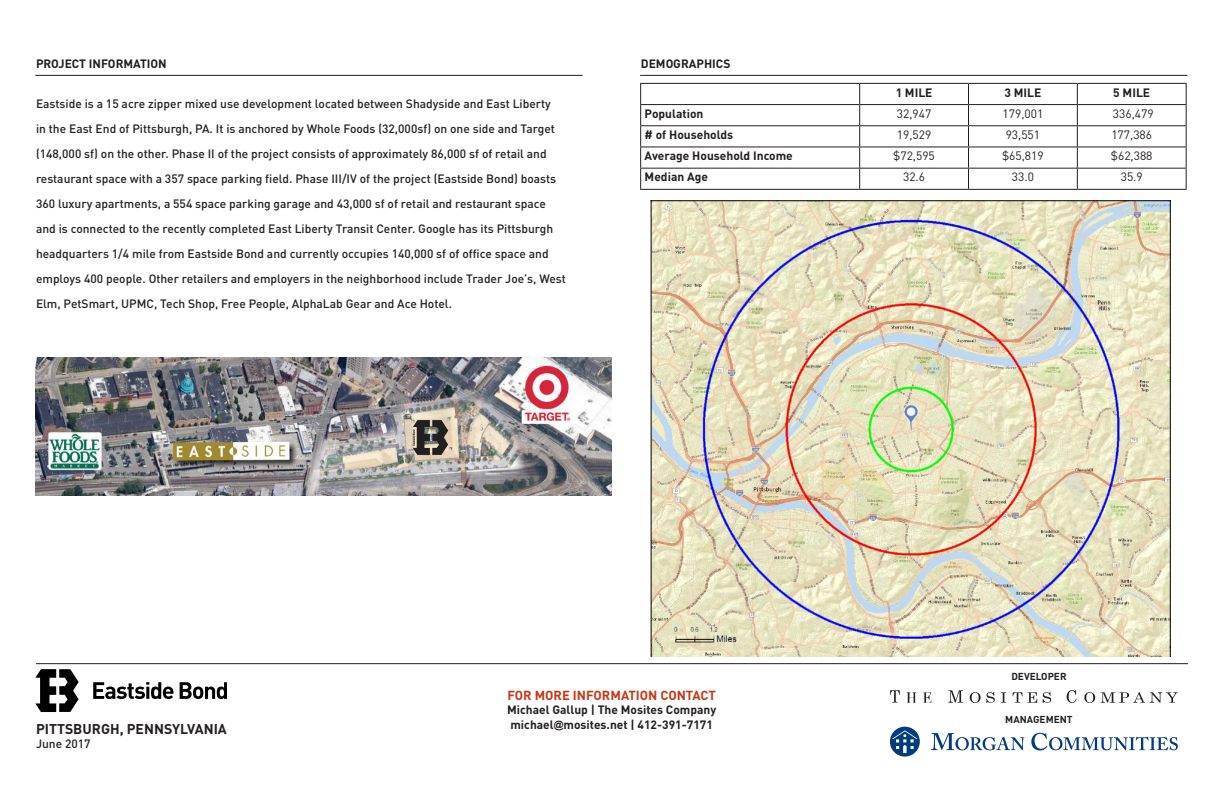
<style>
.page{position:relative;width:1224px;height:792px;background:#fff}
.page>*{position:absolute;margin:0;border:0;box-sizing:border-box;transform-origin:0 0}
.t1{font:700 14px "DINOT";color:#231f20}
.t2{font:700 13px "DINOT";color:#c43915}
.t3{font:500 12px/25px "DINOT";color:#231f20}
.t4{font:700 12px/14.4px "DINOT";color:#231f20}
.t5{font:12px "DINOT";color:#231f20}
.t6{font:700 10px "DINOT";color:#231f20}
.s1{font-family:"Arial";font-size:10px}
</style>
<div class="page">
<hr style="left:36px;top:663px;width:1152px;height:1px;background:#231f20">
<svg style="left:93px;top:682px;width:134px;height:17px"></svg>
<svg style="left:35px;top:669px;width:44px;height:43px"></svg>
<svg style="left:907px;top:692px;width:9px;height:11px"></svg>
<svg style="left:923px;top:692px;width:8px;height:11px"></svg>
<svg style="left:948px;top:690px;width:15px;height:13px"></svg>
<svg style="left:970px;top:692px;width:25px;height:11px"></svg>
<svg style="left:1001px;top:692px;width:5px;height:11px"></svg>
<svg style="left:1013px;top:692px;width:24px;height:11px"></svg>
<svg style="left:1043px;top:692px;width:8px;height:11px"></svg>
<svg style="left:1067px;top:690px;width:9px;height:13px"></svg>
<svg style="left:1084px;top:692px;width:11px;height:11px"></svg>
<svg style="left:1101px;top:692px;width:77px;height:11px"></svg>
<svg style="left:890px;top:690px;width:10px;height:13px"></svg>
<svg style="left:890px;top:727px;width:30px;height:30px"></svg>
<svg style="left:931px;top:733px;width:93px;height:17px"></svg>
<svg style="left:1031px;top:733px;width:147px;height:17px"></svg>
<hr style="left:35px;top:75px;width:548px;height:1px;background:#231f20">
<hr style="left:640px;top:75px;width:547px;height:1px;background:#231f20">
<img style="left:652px;top:201px;width:518px;height:456px">
<hr style="left:651px;top:200px;width:1px;height:457px;background:#000">
<hr style="left:651px;top:200px;width:520px;height:1px;background:#000">
<hr style="left:1170px;top:200px;width:1px;height:457px;background:#000">
<hr style="left:651px;top:658px;width:520px;height:1px;background:#000">
<hr style="left:640px;top:83px;width:220px;height:1px;background:#231f20">
<hr style="left:860px;top:83px;width:109px;height:1px;background:#231f20">
<hr style="left:969px;top:83px;width:108px;height:1px;background:#231f20">
<hr style="left:1077px;top:83px;width:110px;height:1px;background:#231f20">
<hr style="left:640px;top:104px;width:220px;height:1px;background:#231f20">
<hr style="left:860px;top:104px;width:109px;height:1px;background:#231f20">
<hr style="left:969px;top:104px;width:108px;height:1px;background:#231f20">
<hr style="left:1077px;top:104px;width:110px;height:1px;background:#231f20">
<hr style="left:640px;top:125px;width:220px;height:1px;background:#231f20">
<hr style="left:860px;top:125px;width:109px;height:1px;background:#231f20">
<hr style="left:969px;top:125px;width:108px;height:1px;background:#231f20">
<hr style="left:1077px;top:125px;width:110px;height:1px;background:#231f20">
<hr style="left:640px;top:146px;width:220px;height:1px;background:#231f20">
<hr style="left:860px;top:146px;width:109px;height:1px;background:#231f20">
<hr style="left:969px;top:146px;width:108px;height:1px;background:#231f20">
<hr style="left:1077px;top:146px;width:110px;height:1px;background:#231f20">
<hr style="left:640px;top:168px;width:220px;height:1px;background:#231f20">
<svg style="left:640px;top:84px;width:1px;height:105px"></svg>
<hr style="left:860px;top:168px;width:109px;height:1px;background:#231f20">
<svg style="left:859px;top:84px;width:1px;height:105px"></svg>
<hr style="left:969px;top:168px;width:108px;height:1px;background:#231f20">
<svg style="left:968px;top:84px;width:1px;height:105px"></svg>
<hr style="left:1077px;top:168px;width:110px;height:1px;background:#231f20">
<svg style="left:1077px;top:84px;width:1px;height:105px"></svg>
<svg style="left:1186px;top:84px;width:1px;height:105px"></svg>
<hr style="left:640px;top:189px;width:220px;height:1px;background:#231f20">
<hr style="left:860px;top:189px;width:109px;height:1px;background:#231f20">
<hr style="left:969px;top:189px;width:108px;height:1px;background:#231f20">
<hr style="left:1077px;top:189px;width:110px;height:1px;background:#231f20">
<img style="left:35px;top:357px;width:577px;height:139px">
<img style="left:402px;top:409px;width:57px;height:58px">
<p class="t4" style="left:36px;top:56px;width:132px">PROJECT INFORMATION</p>
<p class="t3" style="left:36px;top:90px;width:531px">Eastside is a 15 acre zipper mixed use development located between Shadyside and East Liberty<br>in the East End of Pittsburgh, PA. It is anchored by Whole Foods (32,000sf) on one side and Target (148,000 sf) on the other. Phase II of the project consists of approximately 86,000 sf of retail and restaurant space with a 357 space parking field. Phase III/IV of the project (Eastside Bond) boasts 360 luxury apartments, a 554 space parking garage and 43,000 sf of retail and restaurant space and is connected to the recently completed East Liberty Transit Center. Google has its Pittsburgh headquarters 1/4 mile from Eastside Bond and currently occupies 140,000 sf of office space and employs 400 people. Other retailers and employers in the neighborhood include Trader Joe’s, West Elm, PetSmart, UPMC, Tech Shop, Free People, AlphaLab Gear and Ace Hotel.</p>
<p class="t4" style="left:641px;top:56px;width:91px">DEMOGRAPHICS</p>
<p class="t4" style="left:896px;top:85px;width:38px">1 MILE</p>
<p class="t4" style="left:1004px;top:85px;width:38px">3 MILE</p>
<p class="t4" style="left:1113px;top:85px;width:38px">5 MILE</p>
<p class="t4" style="left:645px;top:106px;width:60px">Population</p>
<p class="t5" style="left:897px;top:106px;width:36px">32,947</p>
<p class="t5" style="left:1003px;top:106px;width:42px">179,001</p>
<p class="t5" style="left:1113px;top:106px;width:42px">336,479</p>
<p class="t4" style="left:645px;top:127px;width:90px"># of Households</p>
<p class="t5" style="left:897px;top:127px;width:36px">19,529</p>
<p class="t5" style="left:1006px;top:127px;width:36px">93,551</p>
<p class="t5" style="left:1111px;top:127px;width:42px">177,386</p>
<p class="t4" style="left:645px;top:148px;width:150px">Average Household Income</p>
<p class="t5" style="left:893px;top:148px;width:43px">$72,595</p>
<p class="t5" style="left:1002px;top:148px;width:43px">$65,819</p>
<p class="t5" style="left:1111px;top:148px;width:43px">$62,388</p>
<p class="t4" style="left:645px;top:169px;width:65px">Median Age</p>
<p class="t5" style="left:903px;top:170px;width:24px">32.6</p>
<p class="t5" style="left:1012px;top:170px;width:24px">33.0</p>
<p class="t5" style="left:1121px;top:170px;width:24px">35.9</p>
<p class="t1" style="left:36px;top:719px;width:192px">PITTSBURGH, PENNSYLVANIA</p>
<p class="t3" style="left:36px;top:730px;width:56px">June 2017</p>
<p class="t2" style="left:507px;top:687px;width:210px">FOR MORE INFORMATION CONTACT</p>
<p class="t4" style="left:507px;top:702px;width:211px">Michael Gallup | The Mosites Company michael<span class="s1">@</span>mosites.net | 412-391-7171</p>
<p class="t6" style="left:1011px;top:670px;width:57px">DEVELOPER</p>
<p class="t6" style="left:1005px;top:713px;width:69px">MANAGEMENT</p>
</div>
